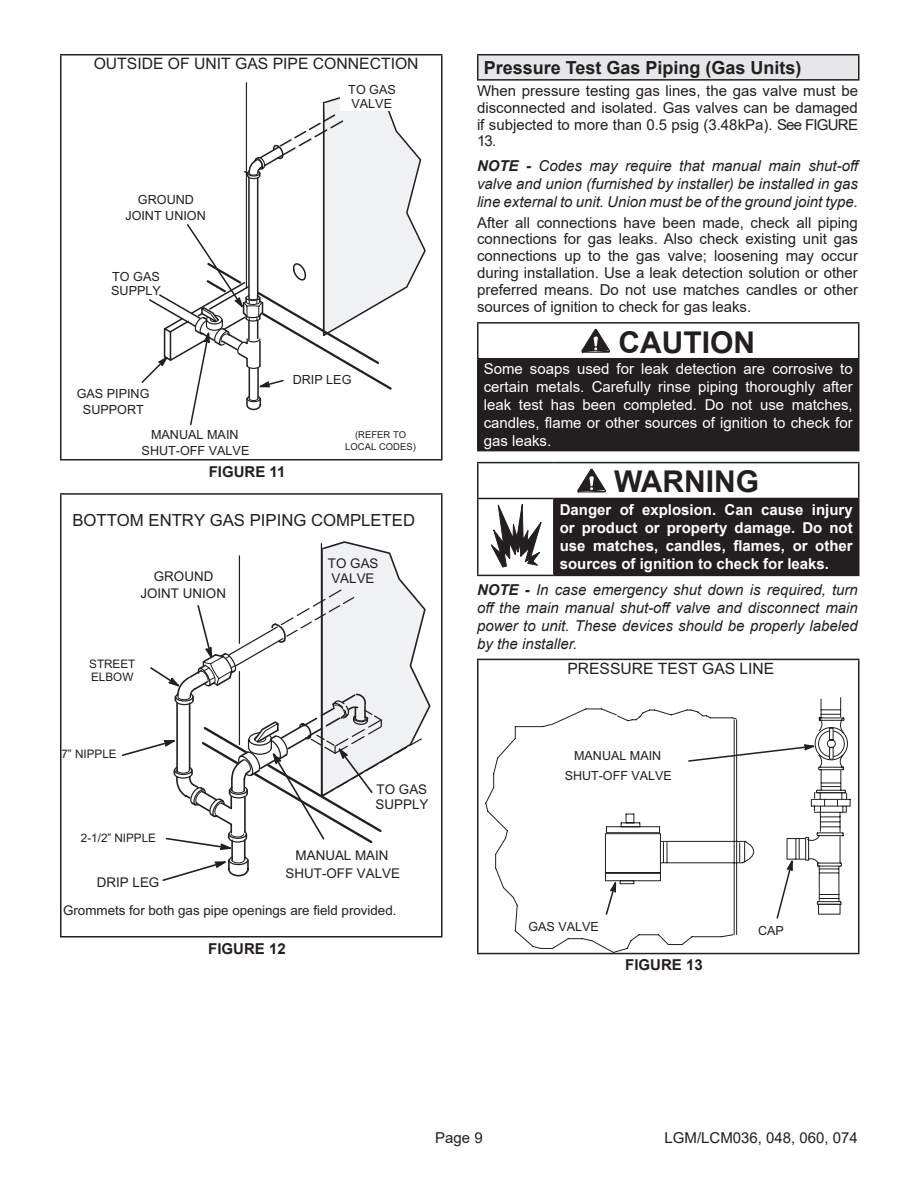
<style>
.page{position:relative;width:918px;height:1188px;background:#fff}
.page>*{position:absolute;margin:0;border:0;box-sizing:border-box;transform-origin:0 0}
.WARNING_20pt{font:700 30px "Arial";color:#231f20}
.Header_1_TOC{font:700 18px "Arial";color:#231f20}
.t1{font:16.8px "Arial";color:#231f20}
.t2{font:15.75px "Arial";color:#231f20}
.t3{font:15.6px "Arial";color:#231f20}
.Paragraph{font:15px/16.8px "Arial";color:#231f20;text-align:justify}
.Paragraph_NOTE__Italic{font:italic 15px/18px "Arial";color:#231f20}
.White_10pt{font:15px/18px "Arial";color:#fff;text-align:justify}
.White_10pt-2{font:700 15px/18px "Arial";color:#fff;text-align:justify}
.t4{font:700 15px "Arial";color:#231f20}
.t5{font:13.35px/17.2px "Arial";color:#231f20;text-align:center}
.t6{font:12.6px/16.2px "Arial";color:#231f20;text-align:center}
.t7{font:11.7px/13px "Arial";color:#231f20}
.t8{font:9.45px/12.3px "Arial";color:#231f20;text-align:center}
.s1{font-weight:700}
</style>
<div class="page">
<hr style="left:60px;top:54px;width:382px;height:2px;background:#231f20">
<hr style="left:60px;top:56px;width:2px;height:403px;background:#231f20">
<hr style="left:441px;top:56px;width:1px;height:403px;background:#231f20">
<hr style="left:60px;top:459px;width:382px;height:1px;background:#231f20">
<hr style="left:246px;top:83px;width:1px;height:205px;background:#231f20">
<svg style="left:141px;top:94px;width:285px;height:332px"></svg>
<hr style="left:60px;top:493px;width:382px;height:2px;background:#231f20">
<hr style="left:60px;top:495px;width:2px;height:441px;background:#231f20">
<hr style="left:441px;top:495px;width:1px;height:441px;background:#231f20">
<hr style="left:60px;top:936px;width:382px;height:2px;background:#231f20">
<svg style="left:121px;top:542px;width:309px;height:339px"></svg>
<div style="left:478px;top:55px;width:381px;height:25px;background:#e6e7e9"></div>
<hr style="left:477px;top:54px;width:383px;height:2px;background:#231f20">
<svg style="left:477px;top:56px;width:1px;height:23px"></svg>
<hr style="left:858px;top:56px;width:2px;height:23px;background:#231f20">
<hr style="left:477px;top:79px;width:383px;height:2px;background:#231f20">
<div style="left:478px;top:359px;width:381px;height:92px;background:#231f20"></div>
<hr style="left:477px;top:322px;width:383px;height:2px;background:#231f20">
<hr style="left:477px;top:324px;width:1px;height:34px;background:#231f20">
<hr style="left:858px;top:324px;width:2px;height:34px;background:#231f20">
<hr style="left:477px;top:358px;width:383px;height:1px;background:#231f20">
<hr style="left:477px;top:359px;width:1px;height:91px;background:#231f20">
<hr style="left:858px;top:359px;width:2px;height:91px;background:#231f20">
<hr style="left:477px;top:450px;width:383px;height:1px;background:#231f20">
<svg style="left:581px;top:328px;width:29px;height:25px"></svg>
<div style="left:554px;top:498px;width:305px;height:77px;background:#231f20"></div>
<hr style="left:477px;top:462px;width:77px;height:1px;background:#231f20">
<hr style="left:477px;top:463px;width:1px;height:35px;background:#231f20">
<hr style="left:554px;top:462px;width:306px;height:1px;background:#231f20">
<hr style="left:858px;top:463px;width:2px;height:35px;background:#231f20">
<hr style="left:477px;top:498px;width:77px;height:1px;background:#231f20">
<hr style="left:477px;top:499px;width:1px;height:76px;background:#231f20">
<hr style="left:554px;top:498px;width:306px;height:1px;background:#231f20">
<hr style="left:553px;top:499px;width:2px;height:76px;background:#231f20">
<hr style="left:858px;top:499px;width:2px;height:76px;background:#231f20">
<hr style="left:477px;top:575px;width:77px;height:1px;background:#231f20">
<hr style="left:554px;top:575px;width:306px;height:1px;background:#231f20">
<svg style="left:577px;top:468px;width:29px;height:25px"></svg>
<svg style="left:490px;top:504px;width:52px;height:63px"></svg>
<hr style="left:477px;top:659px;width:383px;height:1px;background:#231f20">
<hr style="left:477px;top:660px;width:1px;height:293px;background:#231f20">
<hr style="left:858px;top:660px;width:2px;height:293px;background:#231f20">
<hr style="left:477px;top:953px;width:383px;height:1px;background:#231f20">
<svg style="left:485px;top:697px;width:360px;height:256px"></svg>
<svg style="left:605px;top:727px;width:246px;height:193px"></svg>
<p class="t2" style="left:94px;top:53px;width:326px">OUTSIDE OF UNIT GAS PIPE CONNECTION</p>
<p class="t6" style="left:348px;top:82px;width:49px;line-height:14px;text-align:left">TO GAS<br>VALVE</p>
<p class="t6" style="left:125px;top:192px;width:82px">GROUND<br>JOINT UNION</p>
<p class="t6" style="left:111px;top:270px;width:51px;line-height:14px;text-align:left">TO GAS<br>SUPPLY</p>
<p class="t6" style="left:77px;top:385px;width:74px">GAS PIPING<br>SUPPORT</p>
<p class="t6" style="left:142px;top:426px;width:109px">MANUAL MAIN<br>SHUT-OFF VALVE</p>
<p class="t4" style="left:209px;top:461px;width:78px">FIGURE 11</p>
<p class="t6" style="left:293px;top:371px;width:60px">DRIP LEG</p>
<p class="t8" style="left:345px;top:428px;width:72px">(REFER TO<br>LOCAL CODES)</p>
<p class="t1" style="left:72px;top:509px;width:344px">BOTTOM ENTRY GAS PIPING COMPLETED</p>
<p class="t5" style="left:140px;top:567px;width:87px">GROUND<br>JOINT UNION</p>
<p class="t7" style="left:89px;top:657px;width:48px">STREET<br>ELBOW</p>
<p class="t7" style="left:62px;top:748px;width:57px">7” NIPPLE</p>
<p class="t7" style="left:81px;top:831px;width:77px">2-1/2” NIPPLE</p>
<p class="t5" style="left:97px;top:874px;width:64px">DRIP LEG</p>
<p class="t5" style="left:328px;top:556px;width:52px;line-height:14.9px;text-align:left">TO GAS<br>VALVE</p>
<p class="t5" style="left:376px;top:782px;width:54px;line-height:14.9px;text-align:left">TO GAS<br>SUPPLY</p>
<p class="t5" style="left:286px;top:847px;width:116px">MANUAL MAIN<br>SHUT-OFF VALVE</p>
<p class="t5" style="left:63px;top:901px;width:335px">Grommets for both gas pipe openings are field provided.</p>
<p class="t4" style="left:208px;top:938px;width:79px">FIGURE 12</p>
<p class="Header_1_TOC" style="left:484px;top:55px;width:319px">Pressure Test Gas Piping (Gas Units)</p>
<p class="Paragraph" style="left:477px;top:82px;width:383px">When pressure testing gas lines, the gas valve must be disconnected and isolated. Gas valves can be damaged if subjected to more than 0.5 psig (3.48kPa). See FIGURE 13.</p>
<p class="Paragraph_NOTE__Italic" style="left:477px;top:157px;width:384px"><span class="s1">NOTE -</span> Codes may require that manual main shut-off valve and union (furnished by installer) be installed in gas line external to unit. Union must be of the ground joint type.</p>
<p class="Paragraph" style="left:477px;top:214px;width:383px">After all connections have been made, check all piping connections for gas leaks. Also check existing unit gas connections up to the gas valve; loosening may occur during installation. Use a leak detection solution or other preferred means. Do not use matches candles or other sources of ignition to check for gas leaks.</p>
<p class="WARNING_20pt" style="left:618px;top:321px;width:138px">CAUTION</p>
<p class="White_10pt" style="left:484px;top:360px;width:371px">Some soaps used for leak detection are corrosive to certain metals. Carefully rinse piping thoroughly after leak test has been completed. Do not use matches, candles, flame or other sources of ignition to check for gas leaks.</p>
<p class="WARNING_20pt" style="left:614px;top:461px;width:146px">WARNING</p>
<p class="White_10pt-2" style="left:560px;top:501px;width:294px">Danger of explosion. Can cause injury or product or property damage. Do not use matches, candles, flames, or other sources of ignition to check for leaks.</p>
<p class="Paragraph_NOTE__Italic" style="left:477px;top:581px;width:382px;text-align:justify"><span class="s1">NOTE -</span> In case emergency shut down is required, turn off the main manual shut-off valve and disconnect main power to unit. These devices should be properly labeled by the installer.</p>
<p class="t3" style="left:567px;top:657px;width:208px">PRESSURE TEST GAS LINE</p>
<p class="t6" style="left:565px;top:746px;width:109px;line-height:19.6px">MANUAL MAIN<br>SHUT-OFF VALVE</p>
<p class="t6" style="left:529px;top:918px;width:72px">GAS VALVE</p>
<p class="t6" style="left:758px;top:922px;width:27px">CAP</p>
<p class="t4" style="left:625px;top:955px;width:79px">FIGURE 13</p>
<p class="Paragraph" style="left:435px;top:1129px;width:49px">Page 9</p>
<p class="Paragraph" style="left:665px;top:1129px;width:195px">LGM/LCM036, 048, 060, 074</p>
</div>
